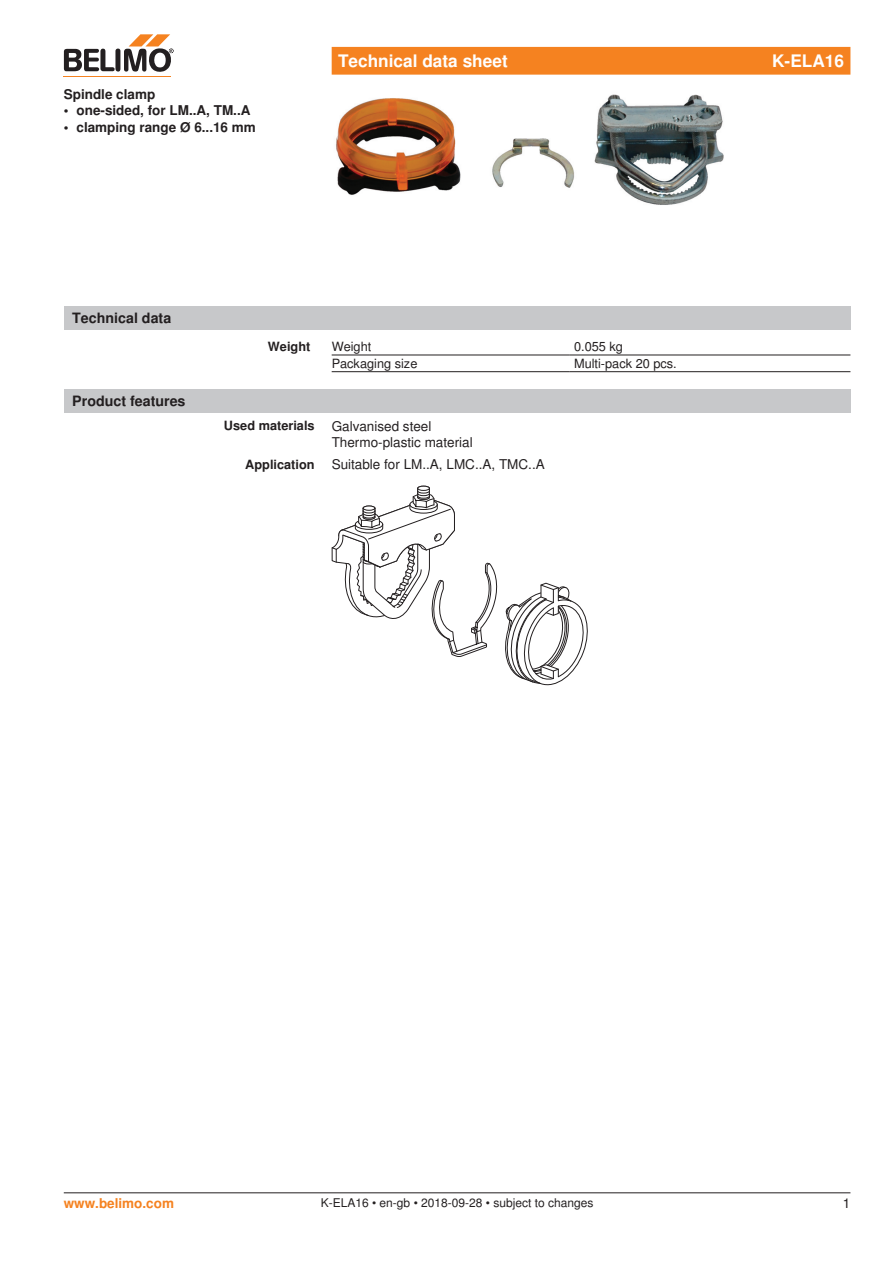
<style>
.page{position:relative;width:893px;height:1263px;background:#fff}
.page>*{position:absolute;margin:0;border:0;box-sizing:border-box;transform-origin:0 0}
.Rechtsbündig{font:700 17.25px "Nimbus Sans BEL";color:#fff}
.t1{font:700 14.25px "Nimbus Sans BEL";color:#231f20}
.Rechtsbündig_Footer{font:13.5px "Nimbus Sans BEL";color:#231f20}
.Bulletpoints{font:700 13.5px "Nimbus Sans BEL";color:#231f20}
.t2{font:700 13.5px "Nimbus Sans BEL";color:#f58220}
.Einleitungstext{font:700 13.5px "Nimbus Sans BEL";color:#231f20}
.Rechtsbündig-2{font:700 12.75px "Nimbus Sans BEL";color:#231f20}
.Tabellentext_1mm_Ein{font:12.75px "Nimbus Sans BEL";color:#231f20}
.Tabellentext_Technis{font:12.75px "Nimbus Sans BEL";color:#231f20}
.Footer_EU_center{font:12px "Nimbus Sans BEL";color:#231f20}
</style>
<div class="page">
<hr style="left:64px;top:76px;width:107px;height:1px;background:#f58220">
<svg style="left:64px;top:34px;width:110px;height:38px"></svg>
<div style="left:332px;top:47px;width:518px;height:28px;background:#f58220"></div>
<img style="left:336px;top:94px;width:388px;height:111px">
<div style="left:64px;top:306px;width:786px;height:24px;background:#c7c8ca"></div>
<hr style="left:332px;top:355px;width:238px;height:1px;background:#231f20">
<hr style="left:570px;top:355px;width:280px;height:1px;background:#231f20">
<hr style="left:332px;top:371px;width:238px;height:1px;background:#231f20">
<hr style="left:570px;top:371px;width:280px;height:1px;background:#231f20">
<div style="left:64px;top:389px;width:786px;height:23px;background:#c7c8ca"></div>
<svg style="left:332px;top:486px;width:256px;height:199px"></svg>
<hr style="left:64px;top:1192px;width:786px;height:1px;background:#231f20">
<p class="Einleitungstext" style="left:64px;top:86px;width:93px">Spindle clamp</p>
<p class="Bulletpoints" style="left:64px;top:103px;width:188px">• one-sided, for LM..A, TM..A</p>
<p class="Bulletpoints" style="left:64px;top:119px;width:194px">• clamping range Ø 6...16 mm</p>
<p class="Rechtsbündig" style="left:338px;top:51px;width:171px">Technical data sheet</p>
<p class="Rechtsbündig" style="left:772px;top:51px;width:73px">K-ELA16</p>
<p class="t1" style="left:72px;top:310px;width:100px">Technical data</p>
<p class="t1" style="left:72px;top:392px;width:115px">Product features</p>
<p class="Rechtsbündig-2" style="left:268px;top:338px;width:44px">Weight</p>
<p class="Tabellentext_Technis" style="left:332px;top:338px;width:41px">Weight</p>
<p class="Tabellentext_1mm_Ein" style="left:574px;top:338px;width:50px">0.055 kg</p>
<p class="Tabellentext_Technis" style="left:332px;top:355px;width:87px">Packaging size</p>
<p class="Tabellentext_1mm_Ein" style="left:574px;top:355px;width:104px">Multi-pack 20 pcs.</p>
<p class="Rechtsbündig-2" style="left:224px;top:418px;width:92px">Used materials</p>
<p class="Rechtsbündig_Footer" style="left:332px;top:418px;width:101px">Galvanised steel</p>
<p class="Rechtsbündig_Footer" style="left:332px;top:434px;width:143px">Thermo-plastic material</p>
<p class="Rechtsbündig-2" style="left:245px;top:456px;width:71px">Application</p>
<p class="Rechtsbündig_Footer" style="left:332px;top:456px;width:215px">Suitable for LM..A, LMC..A, TMC..A</p>
<p class="t2" style="left:64px;top:1195px;width:112px">www.belimo.com</p>
<p class="Footer_EU_center" style="left:321px;top:1196px;width:274px">K-ELA16 • en-gb • 2018-09-28 • subject to changes</p>
<p class="Rechtsbündig_Footer" style="left:843px;top:1195px;width:9px">1</p>
</div>
